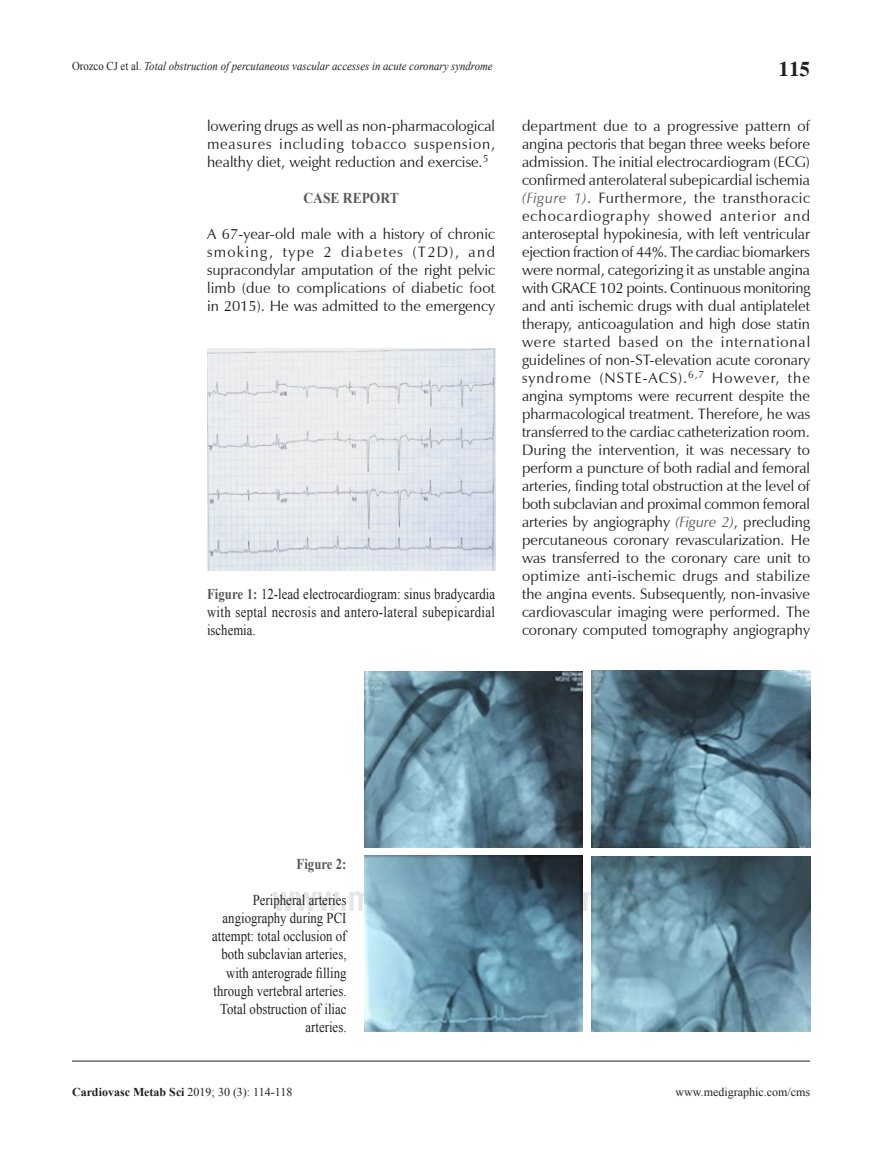
<style>
.page{position:relative;width:893px;height:1149px;background:#fff}
.page>*{position:absolute;margin:0;border:0;box-sizing:border-box;transform-origin:0 0}
.t1{font:700 21px "Times";color:#231f20}
._1er_Párrafo{font:15px/18px "Zapf Humanist 601 BT";color:#231f20;text-align:justify}
.PIE_-_FIGURA{font:15px/18px "Times New Roman";color:#231f20;text-align:justify;scale:.85 1}
.Párrafo_INICIO{font:15px/18px "Zapf Humanist 601 BT";color:#231f20;text-align:justify}
.SUBTITULOS{font:700 15px "Times New Roman";color:#57585a;scale:.9 1}
.PIE_-_FIGURA-2{font:700 15px "Times New Roman";color:#57585a;scale:.85 1}
.t2{font:italic 12px "Times New Roman";color:#231f20;scale:.9 1}
.Paginación{font:700 12px "Times New Roman";color:#231f20}
.t3{font:12px "Times New Roman";color:#231f20}
.s1{font-style:normal}
.s2{font-weight:700;color:#57585a}
.s3{font-style:italic;color:#57585a}
.s4{font-weight:400}
</style>
<div class="page">
<hr style="left:72px;top:1059px;width:738px;height:2px;background:#6c6d70">
<img style="left:207px;top:348px;width:288px;height:222px">
<img style="left:365px;top:671px;width:218px;height:175px">
<img style="left:592px;top:670px;width:218px;height:176px">
<img style="left:364px;top:855px;width:219px;height:176px">
<img style="left:592px;top:856px;width:218px;height:175px">
<p class="t2" style="left:72px;top:57px;width:469px"><span class="s1">Orozco CJ et al.</span> Total obstruction of percutaneous vascular accesses in acute coronary syndrome</p>
<p class="Párrafo_INICIO" style="left:207px;top:117px;width:290px">lowering drugs as well as non-pharmacological measures including tobacco suspension, healthy diet, weight reduction and exercise.<sup>5</sup></p>
<p class="SUBTITULOS" style="left:304px;top:187px;width:107px">CASE REPORT</p>
<p class="_1er_Párrafo" style="left:207px;top:225px;width:290px">A 67-year-old male with a history of chronic smoking, type 2 diabetes (T2D), and supracondylar amputation of the right pelvic limb (due to complications of diabetic foot in 2015). He was admitted to the emergency</p>
<p class="PIE_-_FIGURA" style="left:207px;top:584px;width:340px"><span class="s2">Figure 1:</span> 12-lead electrocardiogram: sinus bradycardia with septal necrosis and antero-lateral subepicardial ischemia.</p>
<p class="t1" style="left:778px;top:56px;width:33px">115</p>
<p class="_1er_Párrafo" style="left:522px;top:117px;width:290px">department due to a progressive pattern of angina pectoris that began three weeks before admission. The initial electrocardiogram (ECG) confirmed anterolateral subepicardial ischemia <span class="s3">(Figure 1)</span>. Furthermore, the transthoracic echocardiography showed anterior and anteroseptal hypokinesia, with left ventricular ejection fraction of 44%. The cardiac biomarkers were normal, categorizing it as unstable angina with GRACE 102 points. Continuous monitoring and anti ischemic drugs with dual antiplatelet therapy, anticoagulation and high dose statin were started based on the international guidelines of non-ST-elevation acute coronary syndrome (NSTE-ACS).<sup>6,7</sup> However, the angina symptoms were recurrent despite the pharmacological treatment. Therefore, he was transferred to the cardiac catheterization room.<br>During the intervention, it was necessary to perform a puncture of both radial and femoral arteries, finding total obstruction at the level of both subclavian and proximal common femoral arteries by angiography <span class="s3">(Figure 2)</span>, precluding percutaneous coronary revascularization. He was transferred to the coronary care unit to optimize anti-ischemic drugs and stabilize the angina events. Subsequently, non-invasive cardiovascular imaging were performed. The coronary computed tomography angiography</p>
<p class="PIE_-_FIGURA-2" style="left:297px;top:853px;width:60px">Figure 2:</p>
<p class="PIE_-_FIGURA" style="left:212px;top:890px;width:160px;text-align:right">Peripheral arteries angiography during PCI attempt: total occlusion of both subclavian arteries, with anterograde filling through vertebral arteries.<br>Total obstruction of iliac arteries.</p>
<p class="Paginación" style="left:72px;top:1083px;width:222px">Cardiovasc Metab Sci <span class="s4">2019; 30 (3): 114-118</span></p>
<p class="t3" style="left:675px;top:1083px;width:136px">www.medigraphic.com/cms</p>
</div>
